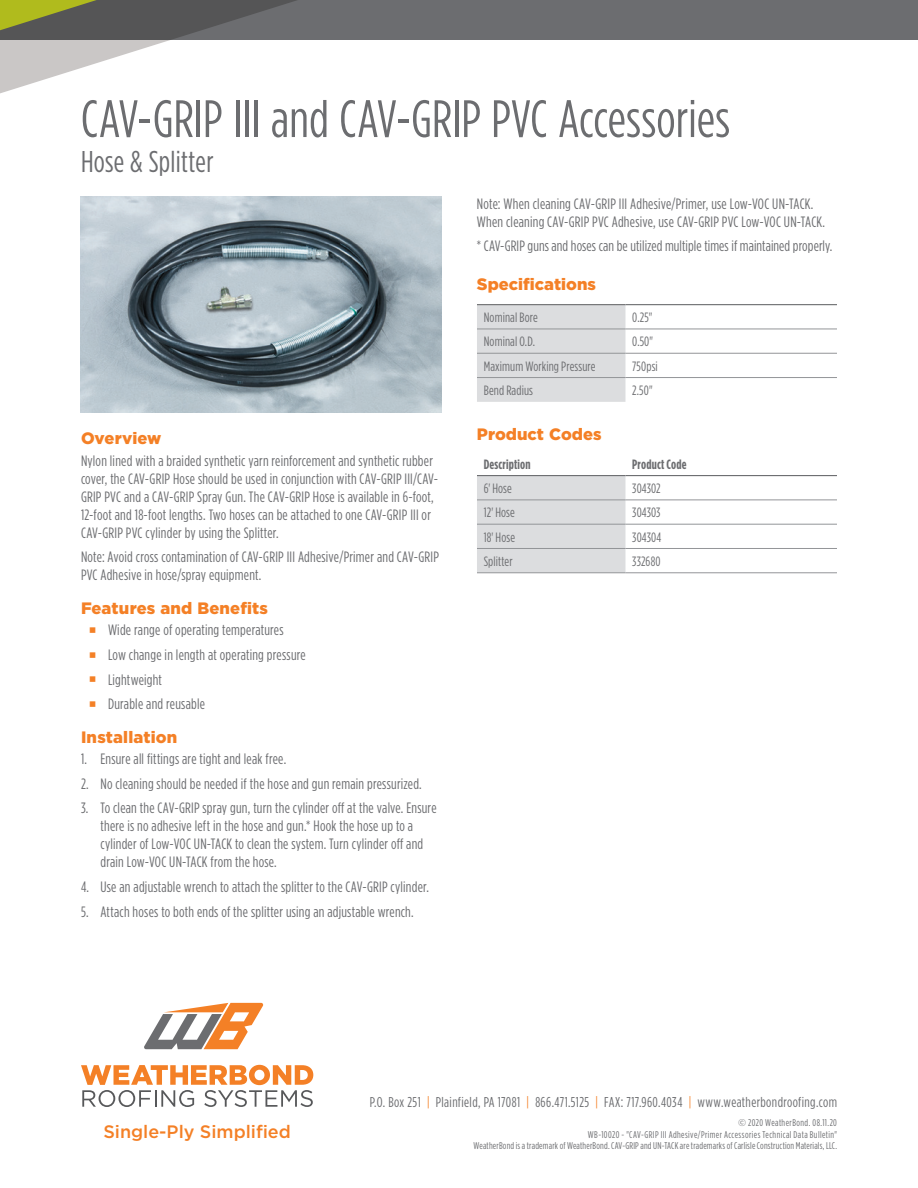
<style>
.page{position:relative;width:918px;height:1188px;background:#fff}
.page>*{position:absolute;margin:0;border:0;box-sizing:border-box;transform-origin:0 0}
.t1{font:52.5px "Gotham Condensed";color:#6c6d70}
.t2{font:30px "Gotham Condensed";letter-spacing:.01em;color:#6c6d70}
.t3{font:500 18px "Gotham";color:#f48026}
.t4{font:900 16.5px "Gotham";letter-spacing:.005em;color:#f48026}
.t5{font:15px/18px "Gotham Condensed";letter-spacing:.015em;color:#6c6d70}
.t6{font:14.25px "Gotham Condensed";letter-spacing:.025em;color:#6c6d70}
.t7{font:13.5px "Gotham Condensed";letter-spacing:.01em;color:#6c6d70}
.t8{font:700 13.5px "Gotham Condensed";letter-spacing:.015em;color:#6c6d70}
.t9{font:9.75px "Gotham Condensed";letter-spacing:.025em;color:#6c6d70}
.t10{font:9.75px "Gotham Condensed";letter-spacing:.045em;color:#6c6d70}
.s1{color:#f48026}
.s2{font-family:"Gotham"}
</style>
<div class="page">
<svg style="left:144px;top:1003px;width:120px;height:46px"></svg>
<svg style="left:81px;top:1065px;width:232px;height:42px"></svg>
<div style="left:0;top:0;width:918px;height:40px;background:#6c6d70"></div>
<svg style="left:0;top:0;width:297px;height:94px"></svg>
<svg style="left:0;top:0;width:97px;height:30px;background:#828839"></svg>
<img style="left:81px;top:197px;width:360px;height:216px">
<div style="left:477px;top:305px;width:148px;height:97px;background:#dcdddf"></div>
<hr style="left:477px;top:329px;width:148px;height:1px;background:#939598">
<hr style="left:625px;top:329px;width:212px;height:1px;background:#939598">
<hr style="left:477px;top:353px;width:148px;height:1px;background:#939598">
<hr style="left:625px;top:353px;width:212px;height:1px;background:#939598">
<hr style="left:477px;top:304px;width:148px;height:1px;background:#6c6d70">
<hr style="left:625px;top:304px;width:212px;height:1px;background:#6c6d70">
<hr style="left:477px;top:377px;width:148px;height:1px;background:#939598">
<hr style="left:625px;top:377px;width:212px;height:1px;background:#939598">
<div style="left:477px;top:476px;width:148px;height:96px;background:#dcdddf"></div>
<hr style="left:477px;top:500px;width:148px;height:1px;background:#939598">
<hr style="left:625px;top:500px;width:212px;height:1px;background:#939598">
<hr style="left:477px;top:524px;width:148px;height:1px;background:#939598">
<hr style="left:625px;top:524px;width:212px;height:1px;background:#939598">
<hr style="left:477px;top:475px;width:148px;height:1px;background:#6c6d70">
<hr style="left:625px;top:475px;width:212px;height:1px;background:#6c6d70">
<hr style="left:477px;top:548px;width:148px;height:1px;background:#939598">
<hr style="left:625px;top:548px;width:212px;height:1px;background:#939598">
<hr style="left:477px;top:572px;width:148px;height:1px;background:#939598">
<hr style="left:625px;top:572px;width:212px;height:1px;background:#939598">
<p class="t1" style="left:81px;top:89px;width:651px">CAV-GRIP III and CAV-GRIP PVC Accessories</p>
<p class="t2" style="left:81px;top:144px;width:134px">Hose &amp; Splitter</p>
<p class="t4" style="left:81px;top:429px;width:82px">Overview</p>
<p class="t5" style="left:81px;top:451px;width:359px">Nylon lined with a braided synthetic yarn reinforcement and synthetic rubber cover, the CAV-GRIP Hose should be used in conjunction with CAV-GRIP III/CAV-GRIP PVC and a CAV-GRIP Spray Gun. The CAV-GRIP Hose is available in 6-foot, 12-foot and 18-foot lengths. Two hoses can be attached to one CAV-GRIP III or CAV-GRIP PVC cylinder by using the Splitter.</p>
<p class="t5" style="left:81px;top:548px;width:360px">Note: Avoid cross contamination of CAV-GRIP III Adhesive/Primer and CAV-GRIP<br>PVC Adhesive in hose/spray equipment.</p>
<p class="t4" style="left:81px;top:598px;width:189px">Features and Benefits</p>
<p class="t5" style="left:108px;top:621px;width:177px">Wide range of operating temperatures</p>
<p class="t5" style="left:108px;top:645px;width:199px">Low change in length at operating pressure</p>
<p class="t5" style="left:108px;top:670px;width:55px">Lightweight</p>
<p class="t5" style="left:108px;top:695px;width:99px">Durable and reusable</p>
<p class="t4" style="left:81px;top:727px;width:98px">Installation</p>
<p class="t5" style="left:81px;top:749px;width:207px">1. Ensure all fittings are tight and leak free.</p>
<p class="t5" style="left:81px;top:774px;width:342px">2. No cleaning should be needed if the hose and gun remain pressurized.</p>
<p class="t5" style="left:101px;top:799px;width:338px;text-indent:-20px">3. To clean the CAV-GRIP spray gun, turn the cylinder off at the valve. Ensure there is no adhesive left in the hose and gun.* Hook the hose up to a cylinder of Low-VOC UN-TACK to clean the system. Turn cylinder off and drain Low-VOC UN-TACK from the hose.</p>
<p class="t5" style="left:81px;top:878px;width:350px">4. Use an adjustable wrench to attach the splitter to the CAV-GRIP cylinder.</p>
<p class="t5" style="left:81px;top:902px;width:334px">5. Attach hoses to both ends of the splitter using an adjustable wrench.</p>
<p class="t5" style="left:477px;top:194px;width:350px">Note: When cleaning CAV-GRIP III Adhesive/Primer, use Low-VOC UN-TACK.<br>When cleaning CAV-GRIP PVC Adhesive, use CAV-GRIP PVC Low-VOC UN-TACK.</p>
<p class="t5" style="left:477px;top:237px;width:357px">* CAV-GRIP guns and hoses can be utilized multiple times if maintained properly.</p>
<p class="t4" style="left:477px;top:275px;width:120px">Specifications</p>
<p class="t7" style="left:484px;top:310px;width:56px">Nominal Bore</p>
<p class="t7" style="left:632px;top:310px;width:22px">0.25"</p>
<p class="t7" style="left:484px;top:334px;width:53px">Nominal O.D.</p>
<p class="t7" style="left:632px;top:334px;width:22px">0.50"</p>
<p class="t7" style="left:484px;top:358px;width:113px">Maximum Working Pressure</p>
<p class="t7" style="left:632px;top:358px;width:27px">750psi</p>
<p class="t7" style="left:484px;top:383px;width:51px">Bend Radius</p>
<p class="t7" style="left:632px;top:383px;width:22px">2.50"</p>
<p class="t4" style="left:477px;top:425px;width:126px">Product Codes</p>
<p class="t8" style="left:484px;top:456px;width:48px">Description</p>
<p class="t8" style="left:632px;top:456px;width:56px">Product Code</p>
<p class="t7" style="left:484px;top:481px;width:30px">6' Hose</p>
<p class="t7" style="left:632px;top:481px;width:30px">304302</p>
<p class="t7" style="left:484px;top:505px;width:33px">12' Hose</p>
<p class="t7" style="left:632px;top:505px;width:30px">304303</p>
<p class="t7" style="left:484px;top:529px;width:33px">18' Hose</p>
<p class="t7" style="left:632px;top:529px;width:31px">304304</p>
<p class="t7" style="left:484px;top:554px;width:30px">Splitter</p>
<p class="t7" style="left:632px;top:554px;width:30px">332680</p>
<p class="t3" style="left:103px;top:1122px;width:189px">Single-Ply Simplified</p>
<p class="t6" style="left:370px;top:1094px;width:469px">P.O. Box 251 <span class="s1">|</span> Plainfield, PA 17081 <span class="s1">|</span> 866.471.5125 <span class="s1">|</span> FAX: 717.960.4034 <span class="s1">|</span> www.weatherbondroofing.com</p>
<p class="t10" style="left:738px;top:1117px;width:100px"><span class="s2">©</span> 2020 WeatherBond. 08.11.20</p>
<p class="t10" style="left:588px;top:1129px;width:251px">WB-10020 - "CAV-GRIP III Adhesive/Primer Accessories Technical Data Bulletin"</p>
<p class="t9" style="left:474px;top:1140px;width:365px">WeatherBond is a trademark of WeatherBond. CAV-GRIP and UN-TACK are trademarks of Carlisle Construction Materials, LLC.</p>
</div>
